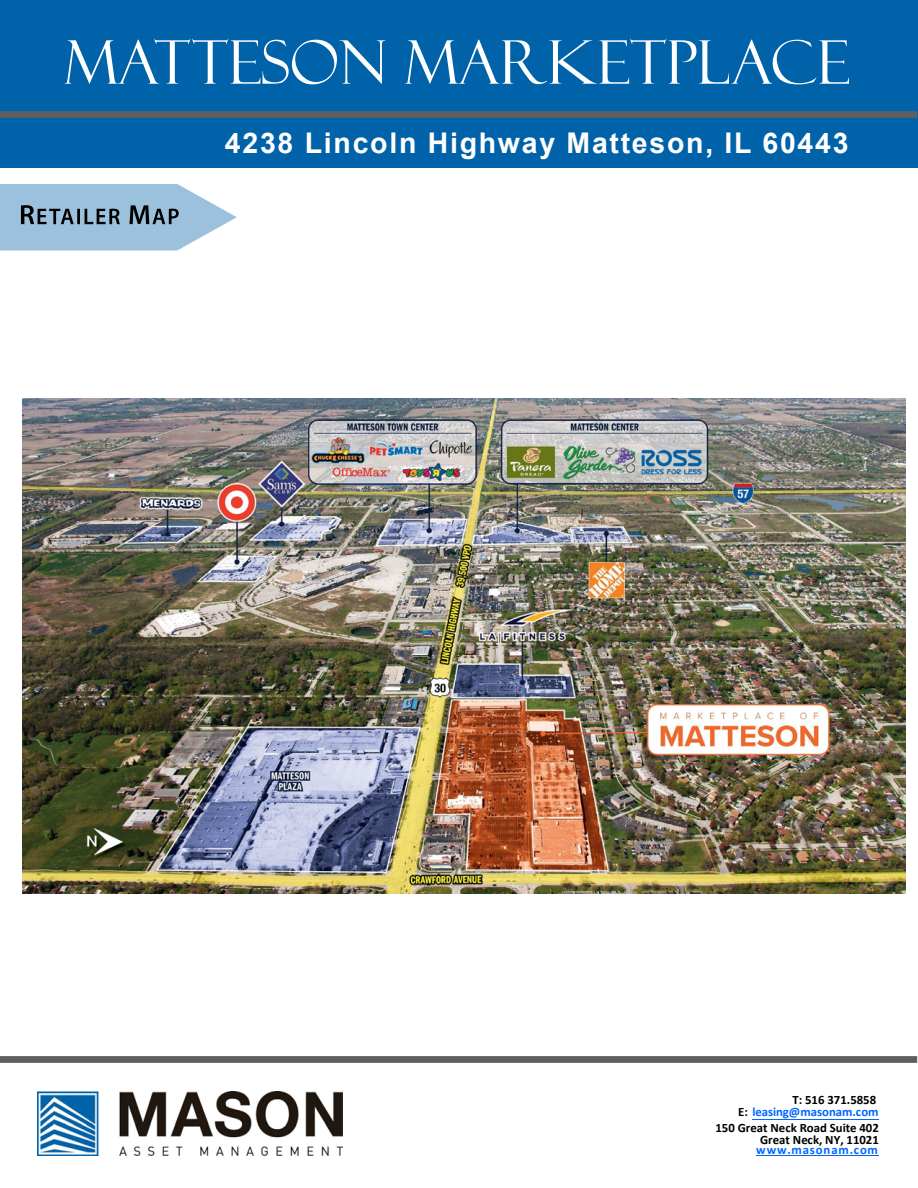
<style>
.page{position:relative;width:918px;height:1188px;background:#fff}
.page>*{position:absolute;margin:0;border:0;box-sizing:border-box;transform-origin:0 0}
.t1{font:60.3px "Felix Titling";color:#fff}
.t2{font:700 28.5px "Arial";letter-spacing:.06em;color:#fff}
.t3{font:700 12.75px/12px "Calibri";color:#000;text-align:right}
.t4{font:700 12.75px/12.5px "Calibri";color:#06f;text-align:right}
.t5{font:700 12.75px "Calibri";letter-spacing:.065em;color:#06f}
.s1{color:#000}
</style>
<div class="page">
<hr style="left:752px;top:1119px;width:127px;height:1px;background:#06f">
<hr style="left:756px;top:1155px;width:123px;height:1px;background:#06f">
<div style="left:0;top:0;width:918px;height:167px;background:#0062a9"></div>
<div style="left:0;top:111px;width:917px;height:7px;background:#5f5f5f"></div>
<div style="left:0;top:1056px;width:917px;height:7px;background:#5f5f5f"></div>
<svg style="left:0;top:184px;width:237px;height:66px"></svg>
<img style="left:20px;top:198px;width:34px;height:33px">
<img style="left:37px;top:203px;width:91px;height:26px">
<img style="left:128px;top:198px;width:48px;height:33px">
<img style="left:152px;top:203px;width:43px;height:26px">
<img style="left:37px;top:1092px;width:305px;height:64px">
<img style="left:22px;top:398px;width:884px;height:496px">
<h1 class="t1" style="left:64px;top:28px;width:787px">MATTESON MARKETPLACE</h1>
<h2 class="t2" style="left:225px;top:123px;width:625px">4238 Lincoln Highway Matteson, IL 60443</h2>
<p class="t4" style="left:738px;top:1093px;width:142px"><span class="s1">T: 516 371.5858<br>E:</span> leasing@masonam.com</p>
<p class="t3" style="left:715px;top:1121px;width:165px">150 Great Neck Road Suite 402<br>Great Neck, NY, 11021</p>
<p class="t5" style="left:756px;top:1140px;width:123px">www.masonam.com</p>
</div>
